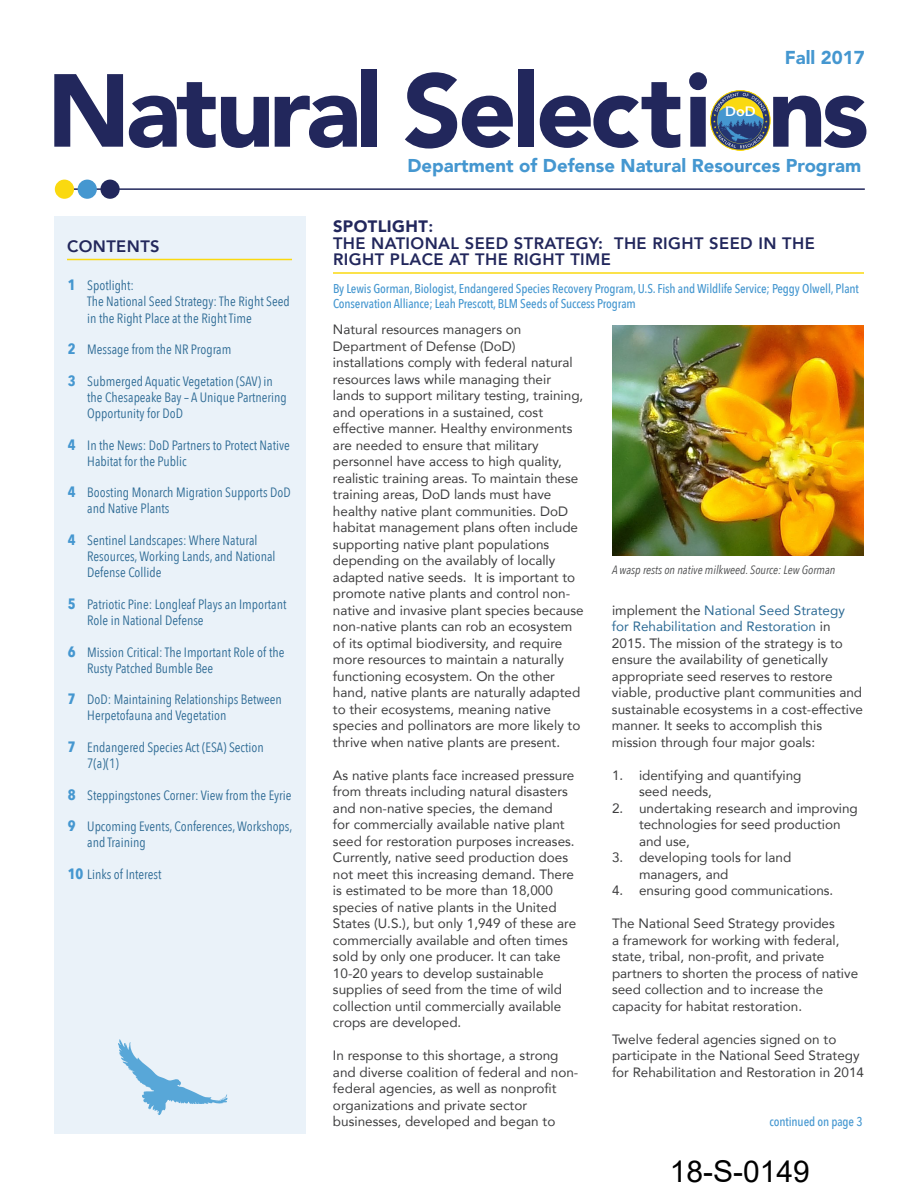
<style>
.page{position:relative;width:918px;height:1188px;background:#fff}
.page>*{position:absolute;margin:0;border:0;box-sizing:border-box;transform-origin:0 0}
.t1{font:900 102.45px "Avenir LT Std";letter-spacing:-.045em;color:#22275c}
.t2{font:30px "Arial";color:#000}
.t3{font:900 18.6px "Avenir";color:#4597d0}
.t4{font:900 18.6px "Avenir LT Std";color:#4597d0}
._01_Heading_1_col{font:800 16.5px/16.5px "Avenir";letter-spacing:.025em;color:#22275c}
.t5{font:600 13.65px "Avenir Next";color:#fff;scale:1.05 1}
._03_Body{font:13.5px/16.5px "Avenir";color:#3e3e3f}
.t6{font:13.5px/16.2px "Avenir Next Condensed";color:#2e6b95}
._03_Author{font:500 12.75px/15.3px "Avenir Next Condensed";letter-spacing:-.01em;color:#4597d0}
._03_Body-2{font:500 12.75px "Avenir Next Condensed";letter-spacing:-.01em;color:#4597d0}
._07_Caption{font:italic 12px "Avenir Next Condensed";color:#4b4c4d}
.s1{font-weight:700;font-size:15px;color:#4597d0}
.s2{font-weight:900}
.s3{color:#2e6b95}
</style>
<div class="page">
<svg style="left:710px;top:90px;width:61px;height:61px"></svg>
<hr style="left:56px;top:188px;width:809px;height:2px;background:#22275c">
<div style="left:55px;top:180px;width:19px;height:19px;background:#fad910;border-radius:50%"></div>
<div style="left:78px;top:180px;width:19px;height:19px;background:#4597d0;border-radius:50%"></div>
<div style="left:100px;top:180px;width:20px;height:19px;background:#22275c;border-radius:50%"></div>
<div style="left:54px;top:216px;width:252px;height:918px;background:#eaf2f9"></div>
<hr style="left:67px;top:259px;width:225px;height:1px;background:#fad910">
<hr style="left:333px;top:272px;width:531px;height:2px;background:#fad910">
<svg style="left:118px;top:1039px;width:110px;height:76px"></svg>
<img style="left:612px;top:325px;width:252px;height:230px">
<p class="t4" style="left:785px;top:46px;width:82px">Fall 2017</p>
<p class="t1" style="left:47px;top:49px;width:823px">Natural Selections</p>
<p class="t3" style="left:407px;top:150px;width:455px">Department of Defense Natural Resources Program</p>
<p class="t5" style="left:725px;top:103px;width:31px">DoD</p>
<p class="_01_Heading_1_col" style="left:67px;top:237px;width:94px">CONTENTS</p>
<p class="t6" style="left:87px;top:277px;width:204px;text-indent:-19px"><span class="s1">1</span> Spotlight:<br>The National Seed Strategy: The Right Seed in the Right Place at the Right Time</p>
<p class="t6" style="left:68px;top:341px;width:165px"><span class="s1">2</span> Message from the NR Program</p>
<p class="t6" style="left:87px;top:373px;width:201px;text-indent:-20px"><span class="s1">3</span> Submerged Aquatic Vegetation (SAV) in the Chesapeake Bay – A Unique Partnering<br>Opportunity for DoD</p>
<p class="t6" style="left:87px;top:437px;width:204px;text-indent:-20px"><span class="s1">4</span> In the News: DoD Partners to Protect Native<br>Habitat for the Public</p>
<p class="t6" style="left:87px;top:484px;width:205px;text-indent:-20px"><span class="s1">4</span> Boosting Monarch Migration Supports DoD and Native Plants</p>
<p class="t6" style="left:87px;top:532px;width:190px;text-indent:-20px"><span class="s1">4</span> Sentinel Landscapes: Where Natural<br>Resources, Working Lands, and National<br>Defense Collide</p>
<p class="t6" style="left:87px;top:596px;width:201px;text-indent:-20px"><span class="s1">5</span> Patriotic Pine: Longleaf Plays an Important<br>Role in National Defense</p>
<p class="t6" style="left:87px;top:644px;width:199px;text-indent:-20px"><span class="s1">6</span> Mission Critical: The Important Role of the<br>Rusty Patched Bumble Bee</p>
<p class="t6" style="left:87px;top:691px;width:196px;text-indent:-20px"><span class="s1">7</span> DoD: Maintaining Relationships Between<br>Herpetofauna and Vegetation</p>
<p class="t6" style="left:87px;top:739px;width:178px;text-indent:-19px"><span class="s1">7</span> Endangered Species Act (ESA) Section<br>7(a)(1)</p>
<p class="t6" style="left:68px;top:787px;width:225px"><span class="s1">8</span> Steppingstones Corner: View from the Eyrie</p>
<p class="t6" style="left:87px;top:818px;width:207px;text-indent:-20px"><span class="s1">9</span> Upcoming Events, Conferences, Workshops, and Training</p>
<p class="t6" style="left:68px;top:866px;width:95px"><span class="s1">10</span> Links of Interest</p>
<p class="_01_Heading_1_col" style="left:333px;top:217px;width:483px"><span class="s2">SPOTLIGHT</span>:<br>THE NATIONAL SEED STRATEGY: THE RIGHT SEED IN THE<br>RIGHT PLACE AT THE RIGHT TIME</p>
<p class="_03_Author" style="left:333px;top:281px;width:527px">By Lewis Gorman, Biologist, Endangered Species Recovery Program, U.S. Fish and Wildlife Service; Peggy Olwell, Plant<br>Conservation Alliance; Leah Prescott, BLM Seeds of Success Program</p>
<p class="_03_Body" style="left:333px;top:321px;width:252px">Natural resources managers on Department of Defense (DoD) installations comply with federal natural resources laws while managing their lands to support military testing, training, and operations in a sustained, cost effective manner. Healthy environments are needed to ensure that military personnel have access to high quality, realistic training areas. To maintain these training areas, DoD lands must have healthy native plant communities. DoD habitat management plans often include supporting native plant populations depending on the availably of locally adapted native seeds. It is important to promote native plants and control non&shy;native and invasive plant species because non-native plants can rob an ecosystem of its optimal biodiversity, and require more resources to maintain a naturally functioning ecosystem. On the other hand, native plants are naturally adapted to their ecosystems, meaning native species and pollinators are more likely to thrive when native plants are present.</p>
<p class="_03_Body" style="left:333px;top:767px;width:245px">As native plants face increased pressure from threats including natural disasters and non-native species, the demand<br>for commercially available native plant seed for restoration purposes increases.<br>Currently, native seed production does not meet this increasing demand. There is estimated to be more than 18,000 species of native plants in the United States (U.S.), but only 1,949 of these are commercially available and often times sold by only one producer. It can take 10-20 years to develop sustainable supplies of seed from the time of wild collection until commercially available crops are developed.</p>
<p class="_03_Body" style="left:333px;top:1047px;width:247px">In response to this shortage, a strong and diverse coalition of federal and non&shy;federal agencies, as well as nonprofit organizations and private sector businesses, developed and began to</p>
<p class="_07_Caption" style="left:612px;top:562px;width:225px">A wasp rests on native milkweed. Source: Lew Gorman</p>
<p class="_03_Body" style="left:612px;top:602px;width:253px">implement the <span class="s3">National Seed Strategy for Rehabilitation and Restoration</span> in 2015. The mission of the strategy is to ensure the availability of genetically appropriate seed reserves to restore viable, productive plant communities and sustainable ecosystems in a cost-effective manner. It seeks to accomplish this mission through four major goals:</p>
<p class="_03_Body" style="left:639px;top:767px;width:164px;text-indent:-27px">1. identifying and quantifying seed needs,</p>
<p class="_03_Body" style="left:639px;top:800px;width:220px;text-indent:-27px">2. undertaking research and improving technologies for seed production and use,</p>
<p class="_03_Body" style="left:639px;top:849px;width:154px;text-indent:-27px">3. developing tools for land managers, and</p>
<p class="_03_Body" style="left:612px;top:882px;width:223px">4. ensuring good communications.</p>
<p class="_03_Body" style="left:612px;top:915px;width:248px">The National Seed Strategy provides<br>a framework for working with federal, state, tribal, non-profit, and private partners to shorten the process of native seed collection and to increase the capacity for habitat restoration.</p>
<p class="_03_Body" style="left:612px;top:1031px;width:254px">Twelve federal agencies signed on to participate in the National Seed Strategy for Rehabilitation and Restoration in 2014</p>
<p class="_03_Body-2" style="left:770px;top:1114px;width:94px">continued on page 3</p>
<h2 class="t2" style="left:670px;top:1151px;width:142px">18-S-0149</h2>
</div>
